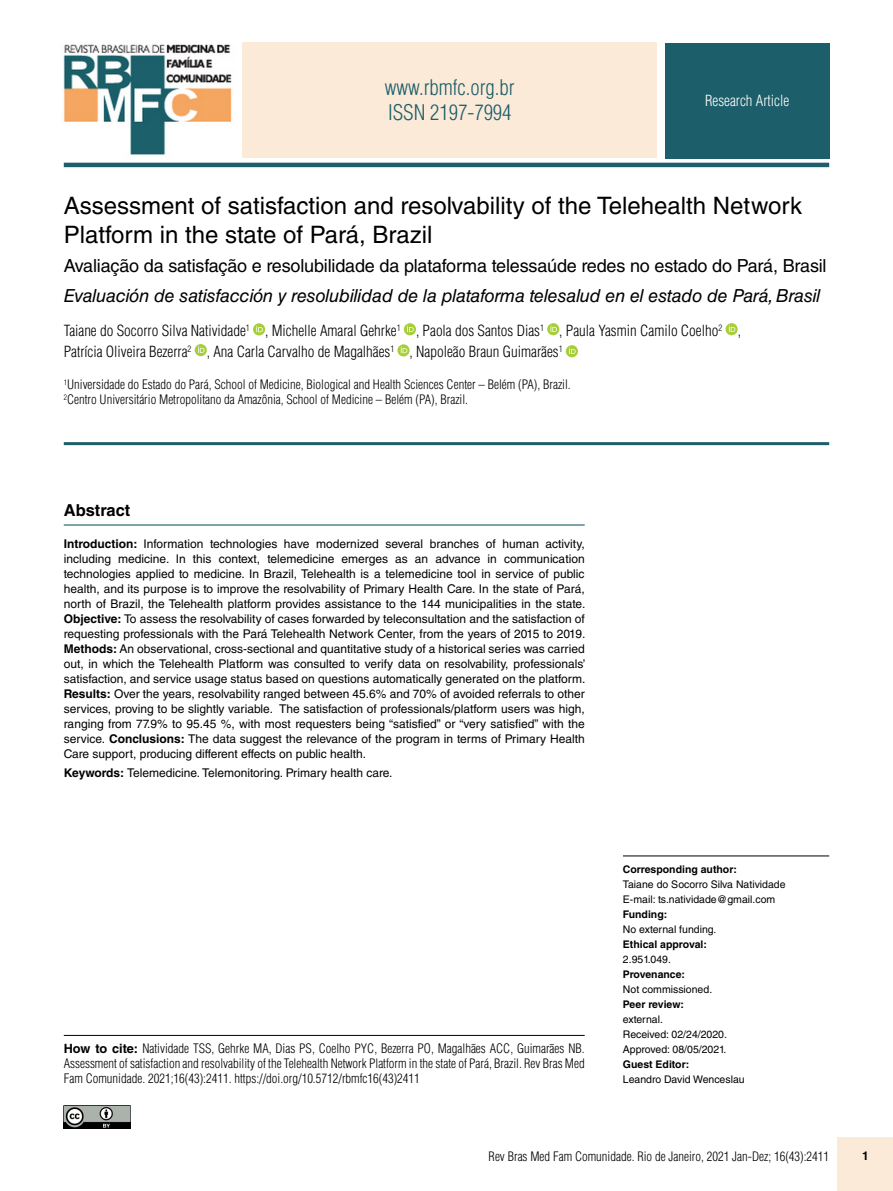
<style>
.page{position:relative;width:893px;height:1191px;background:#fff}
.page>*{position:absolute;margin:0;border:0;box-sizing:border-box;transform-origin:0 0}
.t1{font:24px/28.8px "Helvetica LT Std";color:#000}
.t2{font:300 condensed 21px/25.2px "Helvetica LT Std";color:#1c5e69}
.t3{font:18px "Helvetica LT Std";letter-spacing:-.01em;color:#000}
.t4{font:italic 18px "Helvetica LT Std";letter-spacing:-.01em;color:#000}
.t5{font:700 16.5px "Helvetica LT Std";color:#000}
.t6{font:300 condensed 15px/21px "Helvetica LT Std";color:#000}
.t7{font:300 condensed 15px "Helvetica LT Std";color:#fff}
.t8{font:300 condensed 12.75px/15px "Helvetica LT Std";color:#000}
.t9{font:300 condensed 12.75px "Helvetica";color:#000}
.t10{font:12px/15px "Helvetica LT Std";color:#000;text-align:justify}
.t11{font:700 12px "Helvetica LT Std";color:#000}
.t12{font:10.5px/15px "Helvetica LT Std";color:#000}
.t13{font:700 10.5px "Helvetica LT Std";color:#000}
.s1{font-weight:700}
.s2{font-weight:700;font-stretch:normal}
</style>
<div class="page">
<div style="left:838px;top:1137px;width:55px;height:54px;background:#fcead8"></div>
<hr style="left:623px;top:855px;width:206px;height:1px;background:#000">
<hr style="left:64px;top:524px;width:521px;height:1px;background:#1c5e69">
<img style="left:64px;top:1105px;width:67px;height:23px">
<img style="left:63px;top:44px;width:169px;height:111px">
<div style="left:242px;top:42px;width:415px;height:116px;background:#fcead8"></div>
<div style="left:665px;top:43px;width:164px;height:116px;background:#1c5e69"></div>
<hr style="left:64px;top:163px;width:765px;height:4px;background:#1c5e69">
<svg style="left:253px;top:323px;width:12px;height:12px"></svg>
<svg style="left:256px;top:325px;width:7px;height:7px"></svg>
<div style="left:404px;top:323px;width:12px;height:12px;background:#a6ce39;border-radius:50%"></div>
<svg style="left:407px;top:325px;width:7px;height:7px"></svg>
<div style="left:547px;top:323px;width:12px;height:12px;background:#a6ce39;border-radius:50%"></div>
<svg style="left:550px;top:325px;width:7px;height:7px"></svg>
<svg style="left:725px;top:323px;width:13px;height:12px"></svg>
<svg style="left:729px;top:325px;width:6px;height:7px"></svg>
<div style="left:195px;top:344px;width:12px;height:12px;background:#a6ce39;border-radius:50%"></div>
<svg style="left:198px;top:346px;width:7px;height:7px"></svg>
<svg style="left:397px;top:344px;width:13px;height:12px"></svg>
<svg style="left:401px;top:346px;width:6px;height:7px"></svg>
<div style="left:566px;top:345px;width:12px;height:12px;background:#a6ce39;border-radius:50%"></div>
<svg style="left:569px;top:347px;width:7px;height:7px"></svg>
<hr style="left:64px;top:442px;width:765px;height:3px;background:#1c5e69">
<hr style="left:64px;top:1035px;width:521px;height:1px;background:#000">
<h2 class="t2" style="left:385px;top:75px;width:131px">www.rbmfc.org.br<br>ISSN 2197-7994</h2>
<p class="t7" style="left:705px;top:92px;width:86px">Research Article</p>
<h1 class="t1" style="left:64px;top:191px;width:740px">Assessment of satisfaction and resolvability of the Telehealth Network<br>Platform in the state of Pará, Brazil</h1>
<h3 class="t3" style="left:64px;top:255px;width:764px">Avaliação da satisfação e resolubilidade da plataforma telessaúde redes no estado do Pará, Brasil</h3>
<h3 class="t4" style="left:64px;top:285px;width:758px">Evaluación de satisfacción y resolubilidad de la plataforma telesalud en el estado de Pará, Brasil</h3>
<p class="t6" style="left:64px;top:319px;width:679px">Taiane do Socorro Silva Natividade<sup>1</sup> , Michelle Amaral Gehrke<sup>1</sup> , Paola dos Santos Dias<sup>1</sup> , Paula Yasmin Camilo Coelho<sup>2</sup> ,<br>Patrícia Oliveira Bezerra<sup>2</sup> , Ana Carla Carvalho de Magalhães<sup>1</sup> , Napoleão Braun Guimarães<sup>1</sup></p>
<p class="t8" style="left:64px;top:376px;width:508px"><sup>1</sup>Universidade do Estado do Pará, School of Medicine, Biological and Health Sciences Center – Belém (PA), Brazil.<br><sup>2</sup>Centro Universitário Metropolitano da Amazônia, School of Medicine – Belém (PA), Brazil.</p>
<h3 class="t5" style="left:64px;top:500px;width:68px">Abstract</h3>
<p class="t10" style="left:64px;top:536px;width:523px"><span class="s1">Introduction:</span> Information technologies have modernized several branches of human activity, including medicine. In this context, telemedicine emerges as an advance in communication technologies applied to medicine. In Brazil, Telehealth is a telemedicine tool in service of public health, and its purpose is to improve the resolvability of Primary Health Care. In the state of Pará, north of Brazil, the Telehealth platform provides assistance to the 144 municipalities in the state.<br><span class="s1">Objective:</span> To assess the resolvability of cases forwarded by teleconsultation and the satisfaction of requesting professionals with the Pará Telehealth Network Center, from the years of 2015 to 2019.<br><span class="s1">Methods:</span> An observational, cross-sectional and quantitative study of a historical series was carried out, in which the Telehealth Platform was consulted to verify data on resolvability, professionals’ satisfaction, and service usage status based on questions automatically generated on the platform.<br><span class="s1">Results:</span> Over the years, resolvability ranged between 45.6% and 70% of avoided referrals to other services, proving to be slightly variable. The satisfaction of professionals/platform users was high, ranging from 77.9% to 95.45 %, with most requesters being “satisfied” or “very satisfied” with the service. <span class="s1">Conclusions:</span> The data suggest the relevance of the program in terms of Primary Health Care support, producing different effects on public health.</p>
<p class="t10" style="left:64px;top:765px;width:330px"><span class="s1">Keywords:</span> Telemedicine. Telemonitoring. Primary health care.</p>
<p class="t8" style="left:64px;top:1040px;width:522px;text-align:justify"><span class="s2">How to cite:</span> Natividade TSS, Gehrke MA, Dias PS, Coelho PYC, Bezerra PO, Magalhães ACC, Guimarães NB.<br>Assessment of satisfaction and resolvability of the Telehealth Network Platform in the state of Pará, Brazil. Rev Bras Med Fam Comunidade. 2021;16(43):2411. https://doi.org/10.5712/rbmfc16(43)2411</p>
<p class="t13" style="left:623px;top:863px;width:115px">Corresponding author:</p>
<p class="t12" style="left:623px;top:877px;width:164px">Taiane do Socorro Silva Natividade<br>E-mail: ts.natividade@gmail.com</p>
<p class="t13" style="left:623px;top:908px;width:46px">Funding:</p>
<p class="t12" style="left:623px;top:922px;width:95px">No external funding.</p>
<p class="t13" style="left:623px;top:938px;width:85px">Ethical approval:</p>
<p class="t12" style="left:623px;top:952px;width:50px">2.951.049.</p>
<p class="t13" style="left:623px;top:968px;width:64px">Provenance:</p>
<p class="t12" style="left:623px;top:982px;width:91px">Not commissioned.</p>
<p class="t13" style="left:623px;top:998px;width:63px">Peer review:</p>
<p class="t12" style="left:623px;top:1012px;width:106px">external.<br>Received: 02/24/2020.<br>Approved: 08/05/2021.</p>
<p class="t13" style="left:623px;top:1058px;width:68px">Guest Editor:</p>
<p class="t12" style="left:623px;top:1072px;width:123px">Leandro David Wenceslau</p>
<p class="t9" style="left:489px;top:1148px;width:342px">Rev Bras Med Fam Comunidade. Rio de Janeiro, 2021 Jan-Dez; 16(43):2411</p>
<p class="t11" style="left:862px;top:1148px;width:8px">1</p>
</div>
